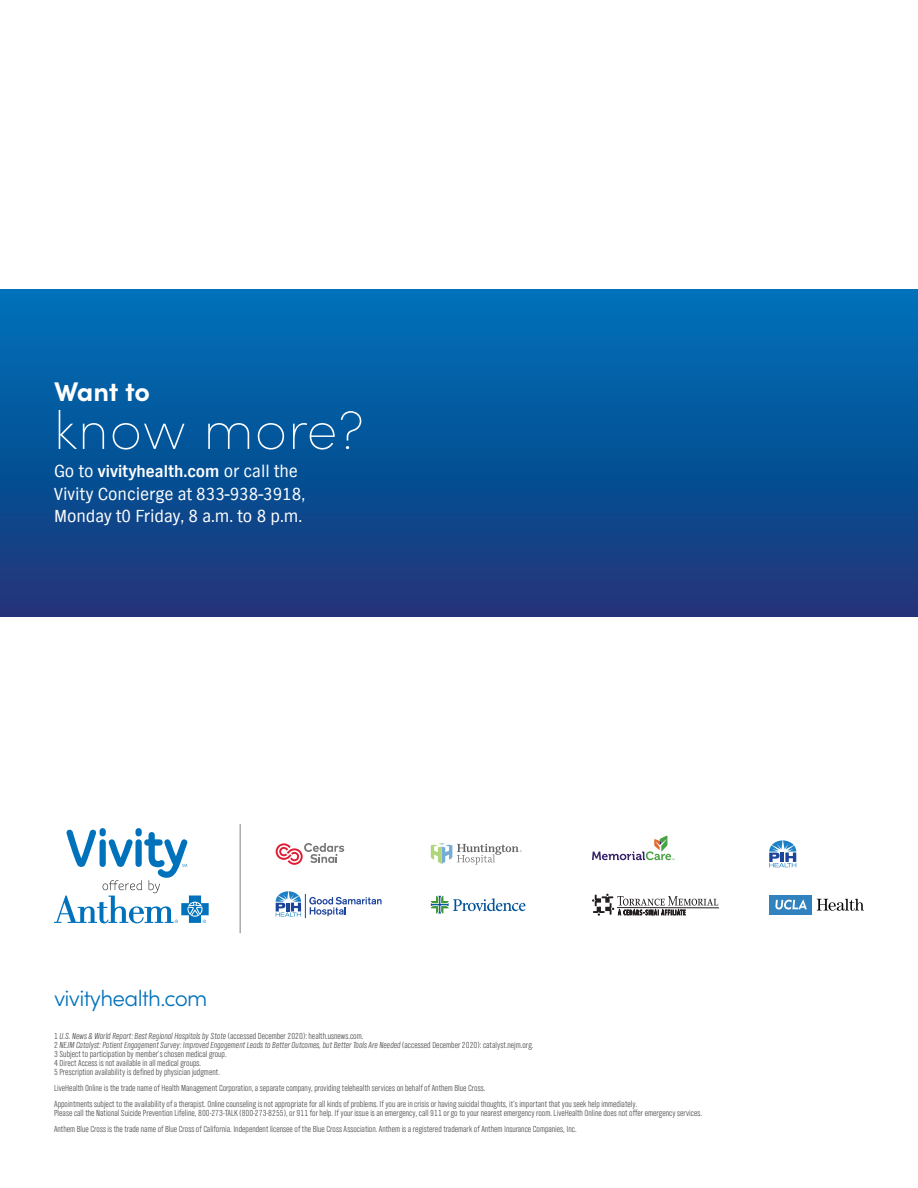
<style>
.page{position:relative;width:918px;height:1188px;background:#fff}
.page>*{position:absolute;margin:0;border:0;box-sizing:border-box;transform-origin:0 0}
.t1{font:200 54px "Sofia Pro";letter-spacing:.025em;color:#fff}
.t2{font:700 27px "Sofia Pro";letter-spacing:-.01em;color:#fff}
.t3{font:300 22.5px "Sofia Pro";letter-spacing:-.03em;color:#0072bc}
.t4{font:18px/22.5px "TV Nord EF";color:#fff}
.t5{font:700 17.25px "TV Nord EF";color:#fff}
.t6{font:9px/9px "TV Nord EF Light Con";color:#4b4c4d}
.t7{font:9px/9px "TV Nord EF Light Con Obl";color:#4b4c4d}
.s1{font-weight:400;font-size:18px}
.s2{font-family:"TV Nord EF Light Con"}
</style>
<div class="page">
<div style="left:0;top:290px;width:918px;height:326px;background:linear-gradient(to bottom,#0072b9,#1c3477)"></div>
<hr style="left:240px;top:824px;width:1px;height:109px;background:#808285">
<svg style="left:592px;top:836px;width:82px;height:24px"></svg>
<div style="left:769px;top:895px;width:43px;height:20px;background:#3183bf"></div>
<svg style="left:775px;top:899px;width:32px;height:11px"></svg>
<svg style="left:817px;top:899px;width:47px;height:12px"></svg>
<svg style="left:276px;top:843px;width:68px;height:22px"></svg>
<svg style="left:592px;top:894px;width:126px;height:22px"></svg>
<hr style="left:617px;top:907px;width:102px;height:1px;background:#231f20">
<svg style="left:431px;top:896px;width:94px;height:18px"></svg>
<div style="left:100px;top:828px;width:6px;height:8px;background:#0072bc;border-radius:3px"></div>
<svg style="left:135px;top:828px;width:7px;height:8px"></svg>
<svg style="left:54px;top:830px;width:155px;height:93px"></svg>
<svg style="left:431px;top:843px;width:91px;height:22px"></svg>
<svg style="left:769px;top:840px;width:27px;height:27px"></svg>
<svg style="left:276px;top:891px;width:106px;height:27px"></svg>
<h2 class="t2" style="left:54px;top:371px;width:98px">Want to</h2>
<h1 class="t1" style="left:54px;top:391px;width:311px">know more?</h1>
<h3 class="t5" style="left:54px;top:462px;width:245px"><span class="s1">Go to</span> vivityhealth.com <span class="s1">or call the</span></h3>
<h3 class="t4" style="left:54px;top:483px;width:253px">Vivity Concierge at 833-938-3918,<br>Monday t0 Friday, 8 a.m. to 8 p.m.</h3>
<h3 class="t3" style="left:54px;top:982px;width:155px">vivityhealth.com</h3>
<p class="t7" style="left:54px;top:1032px;width:481px"><span class="s2">1</span> U.S. News &amp; World Report: Best Regional Hospitals by State <span class="s2">(accessed December 2020): health.usnews.com.<br>2</span> NEJM Catalyst: Patient Engagement Survey: Improved Engagement Leads to Better Outcomes, but Better Tools Are Needed <span class="s2">(accessed December 2020): catalyst.nejm.org.</span></p>
<p class="t6" style="left:54px;top:1050px;width:174px">3 Subject to participation by member’s chosen medical group.<br>4 Direct Access is not available in all medical groups.<br>5 Prescription availability is defined by physician judgment.</p>
<p class="t6" style="left:54px;top:1081px;width:585px;line-height:15.8px">LiveHealth Online is the trade name of Health Management Corporation, a separate company, providing telehealth services on behalf of Anthem Blue Cross.<br>Appointments subject to the availability of a therapist. Online counseling is not appropriate for all kinds of problems. If you are in crisis or having suicidal thoughts, it’s important that you seek help immediately.</p>
<p class="t6" style="left:54px;top:1105px;width:650px;line-height:15.8px">Please call the National Suicide Prevention Lifeline, 800-273-TALK (800-273-8255), or 911 for help. If your issue is an emergency, call 911 or go to your nearest emergency room. LiveHealth Online does not offer emergency services.<br>Anthem Blue Cross is the trade name of Blue Cross of California. Independent licensee of the Blue Cross Association. Anthem is a registered trademark of Anthem Insurance Companies, Inc.</p>
</div>
